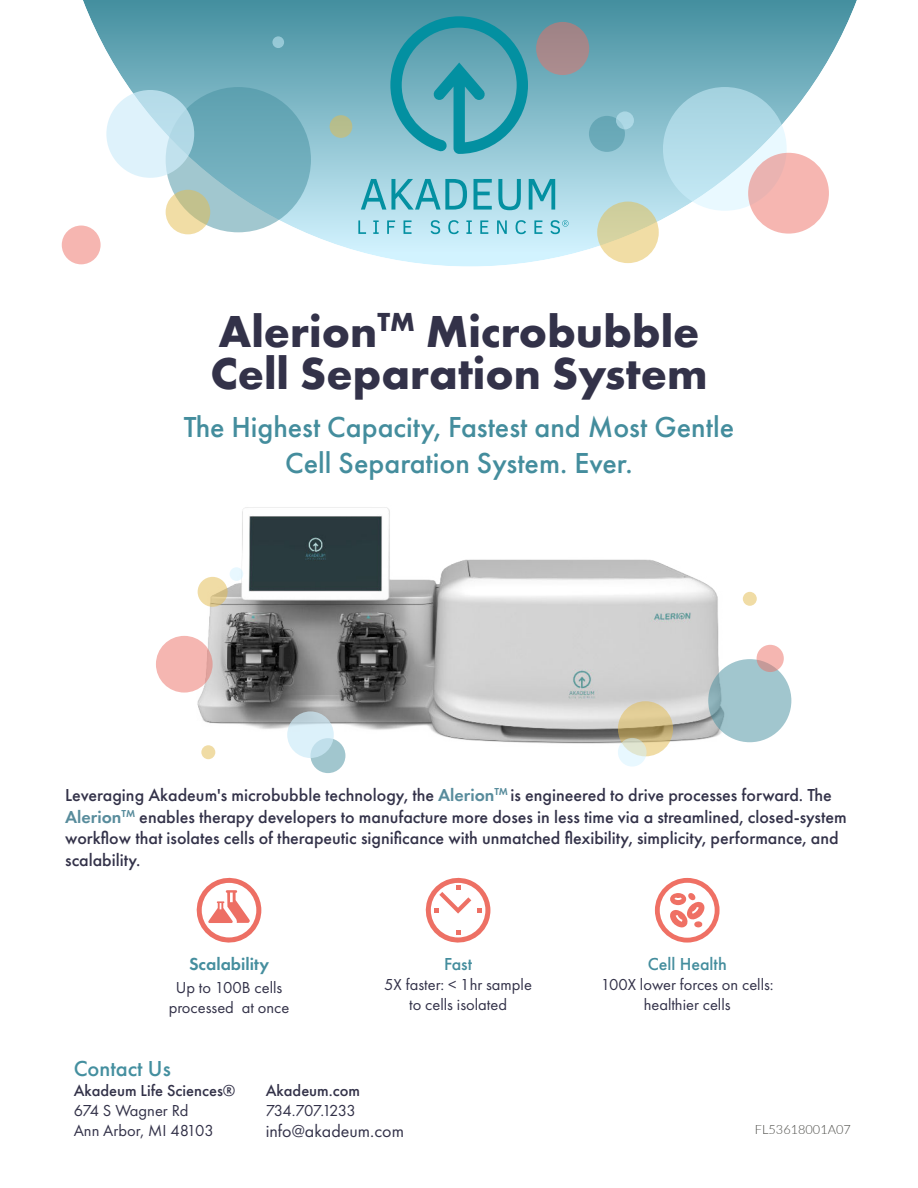
<style>
.page{position:relative;width:918px;height:1188px;background:#fff}
.page>*{position:absolute;margin:0;border:0;box-sizing:border-box;transform-origin:0 0}
.t1{font:700 46.5px/42px "Futura PT";color:#333249}
.t2{font:500 30px/36px "Futura PT";color:#448d9d;text-align:center}
.t3{font:500 22.5px "Futura PT";color:#448f9f}
.t4{font:500 18px/21.6px "Futura PT";color:#333249}
.t5{font:18px "Futura PT";color:#333249}
.t6{font:500 18px "Futura PT";color:#448d9d}
.t7{font:600 18px "Futura PT";color:#458e9e}
.t8{font:16.5px/19.8px "Futura PT";color:#333249;text-align:center}
.t9{font:500 16.5px "Futura PT";color:#333249}
.t10{font:16.5px "Futura PT";letter-spacing:-.05em;color:#333249}
.t11{font:300 12.75px "Lato";color:#4d4d49}
.s1{font-weight:600;color:#588c9c}
</style>
<div class="page">
<img style="left:172px;top:507px;width:578px;height:249px">
<div style="left:230px;top:567px;width:13px;height:14px;background:#e8f8ff;border-radius:50%"></div>
<div style="left:311px;top:738px;width:34px;height:35px;background:#a1c6ce;border-radius:50%"></div>
<svg style="left:618px;top:701px;width:55px;height:55px;background:#cdb983"></svg>
<svg style="left:156px;top:636px;width:57px;height:57px;background:#f3b5b1"></svg>
<svg style="left:198px;top:577px;width:30px;height:30px"></svg>
<svg style="left:708px;top:659px;width:83px;height:83px;background:#9ec2ca"></svg>
<svg style="left:757px;top:645px;width:27px;height:27px"></svg>
<svg style="left:287px;top:711px;width:47px;height:47px;background:#cfe5ef"></svg>
<svg style="left:618px;top:738px;width:29px;height:29px"></svg>
<div style="left:743px;top:592px;width:14px;height:14px;background:#f0dca5;border-radius:50%"></div>
<div style="left:201px;top:745px;width:14px;height:14px;background:#f0dca5;border-radius:50%"></div>
<svg style="left:196px;top:877px;width:65px;height:66px"></svg>
<svg style="left:425px;top:877px;width:65px;height:66px"></svg>
<svg style="left:83px;top:0;width:774px;height:267px"></svg>
<svg style="left:166px;top:87px;width:145px;height:145px;background:#78b1be"></svg>
<svg style="left:106px;top:90px;width:88px;height:88px;background:#cee9f4"></svg>
<svg style="left:663px;top:87px;width:124px;height:124px;background:#bce1ec"></svg>
<svg style="left:166px;top:190px;width:44px;height:44px;background:#dacf99"></svg>
<div style="left:748px;top:153px;width:81px;height:81px;background:#f6b6b1;border-radius:50%"></div>
<div style="left:62px;top:226px;width:39px;height:38px;background:#f6b6b1;border-radius:50%"></div>
<div style="left:330px;top:115px;width:22px;height:23px;background:#b7be8d;border-radius:50%"></div>
<svg style="left:597px;top:202px;width:62px;height:61px;background:#dfd6a2"></svg>
<div style="left:589px;top:116px;width:36px;height:36px;background:#69a9b8;border-radius:50%"></div>
<svg style="left:616px;top:111px;width:18px;height:18px"></svg>
<svg style="left:272px;top:36px;width:12px;height:12px"></svg>
<div style="left:536px;top:22px;width:53px;height:53px;background:#a5888a;border-radius:50%"></div>
<svg style="left:390px;top:16px;width:138px;height:138px;background:#50a5b5"></svg>
<svg style="left:361px;top:179px;width:106px;height:31px;background:#73c0cf"></svg>
<svg style="left:474px;top:179px;width:18px;height:31px"></svg>
<svg style="left:498px;top:179px;width:23px;height:31px"></svg>
<svg style="left:529px;top:179px;width:26px;height:31px"></svg>
<svg style="left:358px;top:220px;width:8px;height:14px"></svg>
<svg style="left:373px;top:220px;width:6px;height:14px"></svg>
<svg style="left:387px;top:220px;width:8px;height:14px"></svg>
<svg style="left:404px;top:220px;width:8px;height:14px"></svg>
<svg style="left:431px;top:220px;width:9px;height:14px"></svg>
<svg style="left:448px;top:220px;width:11px;height:14px"></svg>
<svg style="left:466px;top:220px;width:6px;height:14px"></svg>
<svg style="left:480px;top:220px;width:8px;height:14px"></svg>
<svg style="left:497px;top:220px;width:10px;height:14px"></svg>
<svg style="left:516px;top:220px;width:10px;height:14px"></svg>
<svg style="left:534px;top:220px;width:8px;height:14px"></svg>
<svg style="left:550px;top:220px;width:19px;height:14px"></svg>
<svg style="left:655px;top:878px;width:65px;height:65px"></svg>
<div style="left:688px;top:893px;width:7px;height:7px;background:#ef7064;border-radius:3px"></div>
<h1 class="t1" style="left:210px;top:314px;width:499px">Alerion<sup>TM</sup> Microbubble<br>Cell Separation System</h1>
<h2 class="t2" style="left:184px;top:412px;width:552px">The Highest Capacity, Fastest and Most Gentle<br>Cell Separation System. Ever.</h2>
<p class="t4" style="left:65px;top:786px;width:783px">Leveraging Akadeum's microbubble technology, the <span class="s1">Alerion</span><sup>TM</sup> is engineered to drive processes forward. The <span class="s1">Alerion</span><sup>TM</sup> enables therapy developers to manufacture more doses in less time via a streamlined, closed-system workflow that isolates cells of therapeutic significance with unmatched flexibility, simplicity, performance, and scalability.</p>
<p class="t7" style="left:189px;top:957px;width:82px">Scalability</p>
<p class="t8" style="left:169px;top:979px;width:122px">Up to 100B cells processed at once</p>
<p class="t6" style="left:444px;top:957px;width:30px">Fast</p>
<p class="t8" style="left:384px;top:976px;width:149px">5X faster: &lt; 1hr sample to cells isolated</p>
<p class="t6" style="left:648px;top:957px;width:81px">Cell Health</p>
<p class="t8" style="left:601px;top:976px;width:174px">100X lower forces on cells: healthier cells</p>
<p class="t3" style="left:74px;top:1060px;width:99px">Contact Us</p>
<p class="t9" style="left:74px;top:1084px;width:163px">Akadeum Life Sciences®</p>
<p class="t8" style="left:74px;top:1102px;width:142px;text-align:left">674 S Wagner Rd<br>Ann Arbor, MI 48103</p>
<p class="t9" style="left:266px;top:1084px;width:96px">Akadeum.com</p>
<p class="t10" style="left:266px;top:1104px;width:91px">734.707.1233</p>
<p class="t5" style="left:266px;top:1124px;width:140px">info@akadeum.com</p>
<p class="t11" style="left:755px;top:1122px;width:97px">FL53618001A07</p>
</div>
